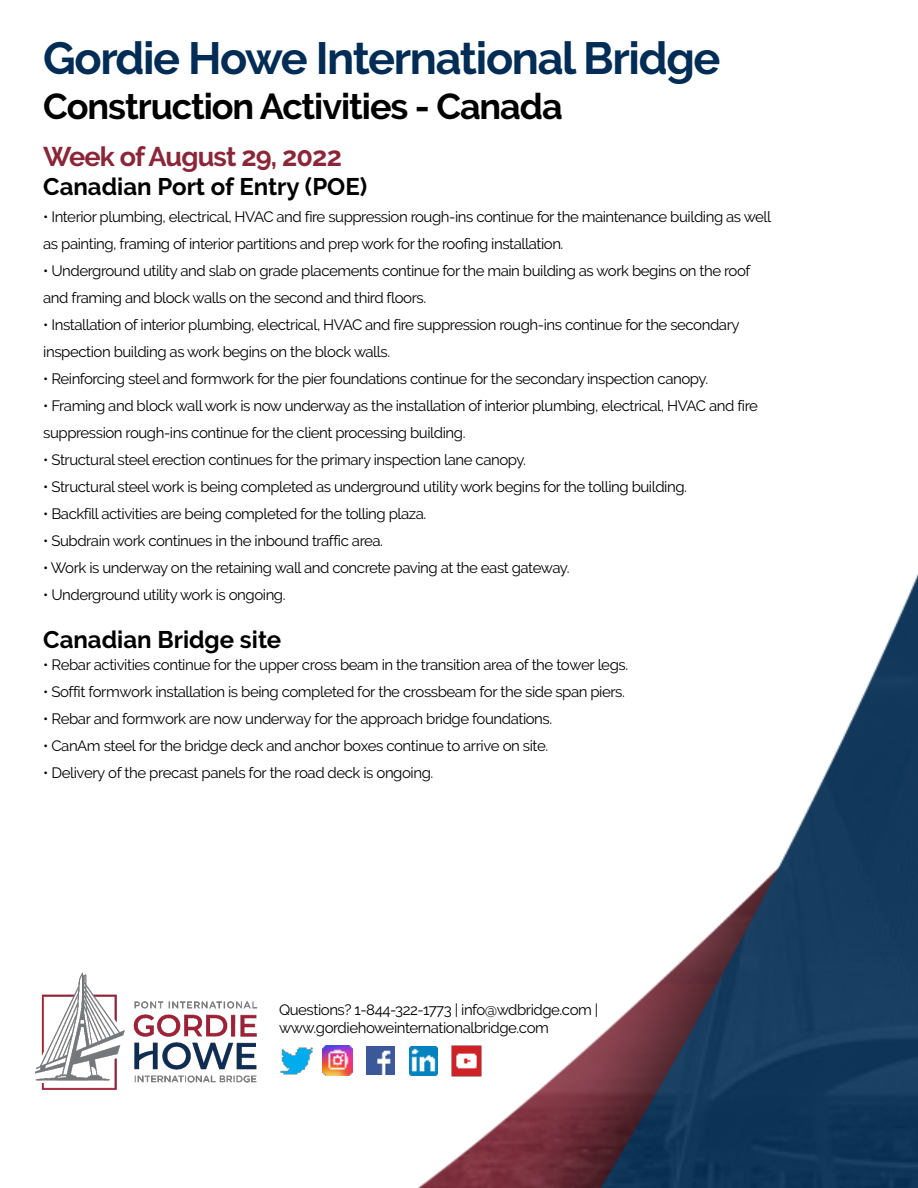
<style>
.page{position:relative;width:918px;height:1188px;background:#fff}
.page>*{position:absolute;margin:0;border:0;box-sizing:border-box;transform-origin:0 0}
.t1{font:700 45px "Raleway";letter-spacing:-.03em;color:#002c55}
.t2{font:700 36px "Raleway";letter-spacing:-.03em;color:#000}
.t3{font:700 27px "Raleway";letter-spacing:-.03em;color:#8b2638}
.t4{font:700 24px "Raleway";color:#000}
.t5{font:15px/27px "Raleway";letter-spacing:-.03em;color:#000}
</style>
<div class="page">
<img style="left:325px;top:574px;width:593px;height:613px">
<img style="left:280px;top:1047px;width:33px;height:28px">
<img style="left:367px;top:1047px;width:28px;height:28px">
<img style="left:409px;top:1046px;width:29px;height:29px">
<img style="left:450px;top:1045px;width:32px;height:32px">
<img style="left:322px;top:1046px;width:30px;height:30px">
<img style="left:34px;top:972px;width:224px;height:118px">
<h1 class="t1" style="left:43px;top:32px;width:679px">Gordie Howe International Bridge</h1>
<h2 class="t2" style="left:43px;top:85px;width:521px">Construction Activities - Canada</h2>
<h3 class="t3" style="left:43px;top:141px;width:300px">Week of August 29, 2022</h3>
<h3 class="t4" style="left:43px;top:172px;width:326px">Canadian Port of Entry (POE)</h3>
<p class="t5" style="left:43px;top:203px;width:730px">• Interior plumbing, electrical, HVAC and fire suppression rough-ins continue for the maintenance building as well as painting, framing of interior partitions and prep work for the roofing installation.</p>
<p class="t5" style="left:43px;top:257px;width:709px">• Underground utility and slab on grade placements continue for the main building as work begins on the roof and framing and block walls on the second and third floors.</p>
<p class="t5" style="left:43px;top:311px;width:698px">• Installation of interior plumbing, electrical, HVAC and fire suppression rough-ins continue for the secondary inspection building as work begins on the block walls.</p>
<p class="t5" style="left:43px;top:365px;width:666px">• Reinforcing steel and formwork for the pier foundations continue for the secondary inspection canopy.</p>
<p class="t5" style="left:43px;top:392px;width:716px">• Framing and block wall work is now underway as the installation of interior plumbing, electrical, HVAC and fire suppression rough-ins continue for the client processing building.</p>
<p class="t5" style="left:43px;top:446px;width:484px">• Structural steel erection continues for the primary inspection lane canopy.</p>
<p class="t5" style="left:43px;top:473px;width:645px">• Structural steel work is being completed as underground utility work begins for the tolling building.</p>
<p class="t5" style="left:43px;top:500px;width:385px">• Backfill activities are being completed for the tolling plaza.</p>
<p class="t5" style="left:43px;top:527px;width:341px">• Subdrain work continues in the inbound traffic area.</p>
<p class="t5" style="left:43px;top:554px;width:528px">• Work is underway on the retaining wall and concrete paving at the east gateway.</p>
<p class="t5" style="left:43px;top:581px;width:244px">• Underground utility work is ongoing.</p>
<h3 class="t4" style="left:43px;top:625px;width:240px">Canadian Bridge site</h3>
<p class="t5" style="left:43px;top:651px;width:586px">• Rebar activities continue for the upper cross beam in the transition area of the tower legs.</p>
<p class="t5" style="left:43px;top:678px;width:583px">• Soffit formwork installation is being completed for the crossbeam for the side span piers.</p>
<p class="t5" style="left:43px;top:705px;width:511px">• Rebar and formwork are now underway for the approach bridge foundations.</p>
<p class="t5" style="left:43px;top:732px;width:507px">• CanAm steel for the bridge deck and anchor boxes continue to arrive on site.</p>
<p class="t5" style="left:43px;top:759px;width:392px">• Delivery of the precast panels for the road deck is ongoing.</p>
<p class="t5" style="left:279px;top:1001px;width:321px;line-height:18px">Questions? 1-844-322-1773 | info@wdbridge.com | www.gordiehoweinternationalbridge.com</p>
</div>
